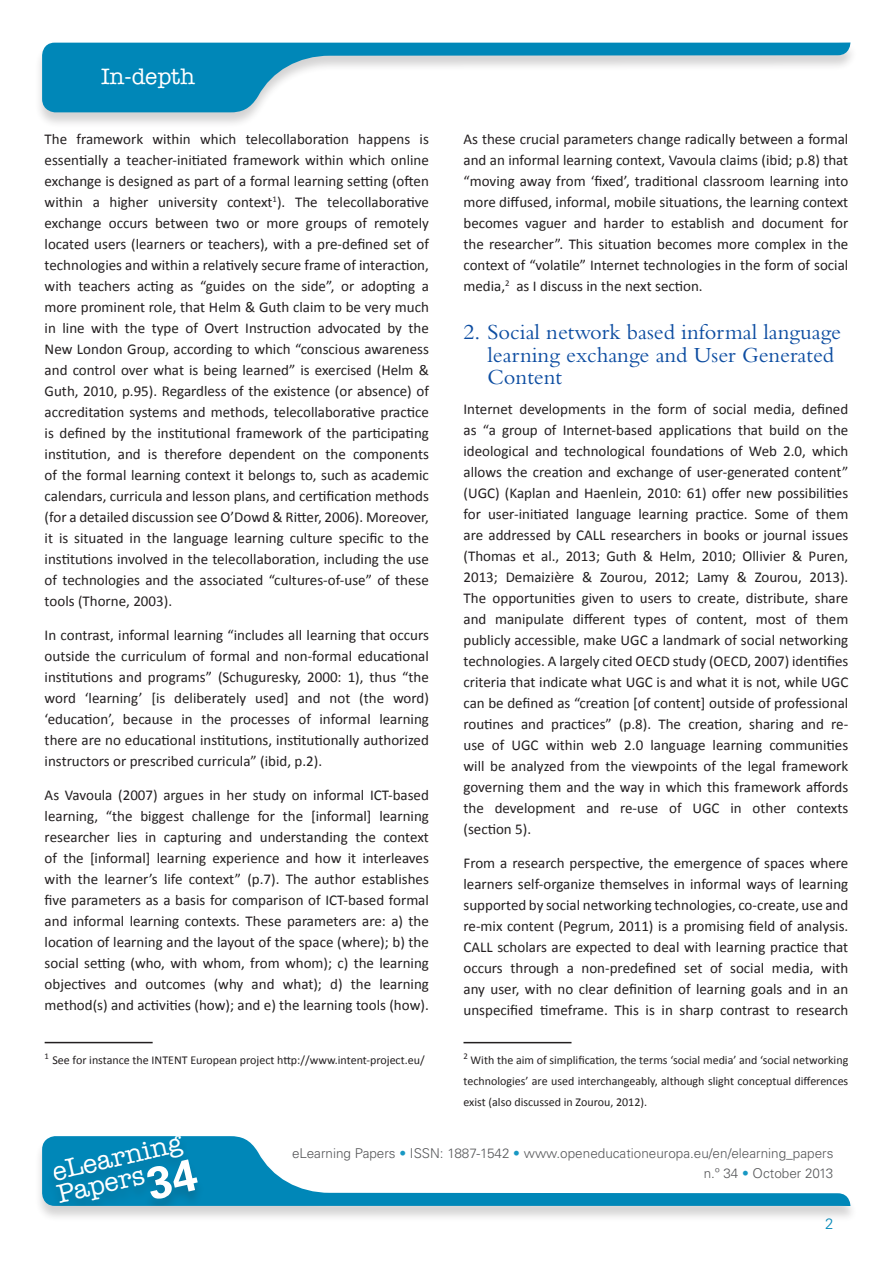
<style>
.page{position:relative;width:893px;height:1263px;background:#fff}
.page>*{position:absolute;margin:0;border:0;box-sizing:border-box;transform-origin:0 0}
.t1{font:500 26.25px/23.1px "American Typewriter Std";color:#fff}
.SUBTÍTOL_1{font:22.5px/22.5px "Bembo Std";color:#0d4da1}
.t2{font:500 22.5px "American Typewriter Std";color:#fff}
.cos_normal{font:15px/21px "Calibri";color:#231f20;text-align:justify}
.t3{font:300 15px "Univers LT Std";color:#0087b8}
.t4{font:300 13.5px/20.4px "Univers LT Std";color:#57585a;text-align:right}
.cos_normal-2{font:12px/21px "Calibri";color:#231f20;text-align:justify}
.s1{font-family:"Univers LT Std";font-weight:700;font-size:45px}
.s2{color:#1898c3}
</style>
<div class="page">
<div style="left:34px;top:43px;width:824px;height:86px;background:#231f20;opacity:.2"></div>
<svg style="left:42px;top:43px;width:808px;height:69px"></svg>
<div style="left:34px;top:1136px;width:824px;height:87px;background:#231f20;opacity:.2"></div>
<svg style="left:42px;top:1136px;width:808px;height:70px"></svg>
<div style="left:46px;top:1136px;width:159px;height:70px;background:#0183b3"></div>
<hr style="left:45px;top:1042px;width:108px;height:1px;background:#231f20">
<hr style="left:463px;top:1042px;width:108px;height:1px;background:#231f20">
<h2 class="t2" style="left:101px;top:64px;width:96px">In-depth</h2>
<p class="cos_normal" style="left:45px;top:128px;width:386px">The framework within which telecollaboration happens is essentially a teacher-initiated framework within which online exchange is designed as part of a formal learning setting (often within a higher university context<sup>1</sup>). The telecollaborative exchange occurs between two or more groups of remotely located users (learners or teachers), with a pre-defined set of technologies and within a relatively secure frame of interaction, with teachers acting as “guides on the side”, or adopting a more prominent role, that Helm &amp; Guth claim to be very much in line with the type of Overt Instruction advocated by the New London Group, according to which “conscious awareness and control over what is being learned” is exercised (Helm &amp; Guth, 2010, p.95). Regardless of the existence (or absence) of accreditation systems and methods, telecollaborative practice is defined by the institutional framework of the participating institution, and is therefore dependent on the components of the formal learning context it belongs to, such as academic calendars, curricula and lesson plans, and certification methods (for a detailed discussion see O’Dowd &amp; Ritter, 2006). Moreover, it is situated in the language learning culture specific to the institutions involved in the telecollaboration, including the use of technologies and the associated “cultures-of-use” of these tools (Thorne, 2003).</p>
<p class="cos_normal" style="left:45px;top:624px;width:386px">In contrast, informal learning “includes all learning that occurs outside the curriculum of formal and non-formal educational institutions and programs” (Schuguresky, 2000: 1), thus “the word ‘learning’ [is deliberately used] and not (the word) ‘education’, because in the processes of informal learning there are no educational institutions, institutionally authorized instructors or prescribed curricula” (ibid, p.2).</p>
<p class="cos_normal" style="left:45px;top:783px;width:386px">As Vavoula (2007) argues in her study on informal ICT-based learning, “the biggest challenge for the [informal] learning researcher lies in capturing and understanding the context of the [informal] learning experience and how it interleaves with the learner’s life context” (p.7). The author establishes five parameters as a basis for comparison of ICT-based formal and informal learning contexts. These parameters are: a) the location of learning and the layout of the space (where); b) the social setting (who, with whom, from whom); c) the learning objectives and outcomes (why and what); d) the learning method(s) and activities (how); and e) the learning tools (how).</p>
<p class="cos_normal-2" style="left:45px;top:1048px;width:382px"><sup>1</sup> See for instance the INTENT European project http://www.intent-project.eu/</p>
<p class="cos_normal" style="left:463px;top:128px;width:386px">As these crucial parameters change radically between a formal and an informal learning context, Vavoula claims (ibid; p.8) that “moving away from ‘fixed’, traditional classroom learning into more diffused, informal, mobile situations, the learning context becomes vaguer and harder to establish and document for the researcher”. This situation becomes more complex in the context of “volatile” Internet technologies in the form of social media,<sup>2</sup> as I discuss in the next section.</p>
<p class="SUBTÍTOL_1" style="left:487px;top:320px;width:355px;text-indent:-24px">2. Social network based informal language learning exchange and User Generated<br>Content</p>
<p class="cos_normal" style="left:463px;top:397px;width:386px">Internet developments in the form of social media, defined as “a group of Internet-based applications that build on the ideological and technological foundations of Web 2.0, which allows the creation and exchange of user-generated content” (UGC) (Kaplan and Haenlein, 2010: 61) offer new possibilities for user-initiated language learning practice. Some of them are addressed by CALL researchers in books or journal issues (Thomas et al., 2013; Guth &amp; Helm, 2010; Ollivier &amp; Puren, 2013; Demaizière &amp; Zourou, 2012; Lamy &amp; Zourou, 2013).<br>The opportunities given to users to create, distribute, share and manipulate different types of content, most of them publicly accessible, make UGC a landmark of social networking technologies. A largely cited OECD study (OECD, 2007) identifies criteria that indicate what UGC is and what it is not, while UGC can be defined as “creation [of content] outside of professional routines and practices” (p.8). The creation, sharing and re&shy;use of UGC within web 2.0 language learning communities will be analyzed from the viewpoints of the legal framework governing them and the way in which this framework affords the development and re-use of UGC in other contexts (section 5).</p>
<p class="cos_normal" style="left:463px;top:851px;width:386px">From a research perspective, the emergence of spaces where learners self-organize themselves in informal ways of learning supported by social networking technologies, co-create, use and re-mix content (Pegrum, 2011) is a promising field of analysis.<br>CALL scholars are expected to deal with learning practice that occurs through a non-predefined set of social media, with any user, with no clear definition of learning goals and in an unspecified timeframe. This is in sharp contrast to research</p>
<p class="cos_normal-2" style="left:463px;top:1048px;width:386px"><sup>2</sup> With the aim of simplification, the terms ‘social media’ and ‘social networking technologies’ are used interchangeably, although slight conceptual differences exist (also discussed in Zourou, 2012).</p>
<h1 class="t1" style="left:50px;top:1161px;width:141px;rotate:-13deg">eLearning<br>Papers<span class="s1">34</span></h1>
<p class="t4" style="left:292px;top:1143px;width:543px">eLearning Papers <span class="s2">•</span> ISSN: 1887-1542 <span class="s2">•</span> www.openeducationeuropa.eu/en/elearning_papers n.º 34 <span class="s2">•</span> October 2013</p>
<p class="t3" style="left:825px;top:1215px;width:10px">2</p>
</div>
